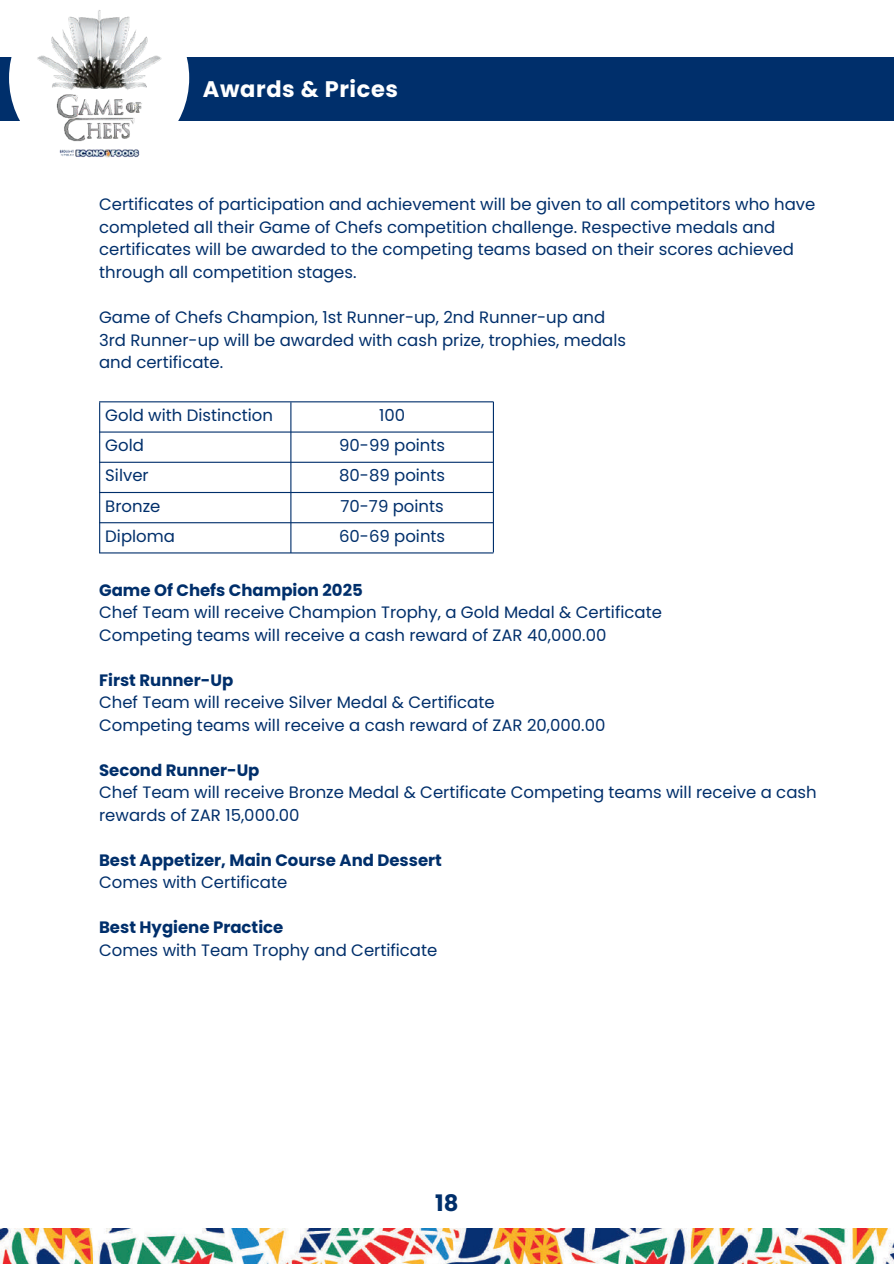
<style>
.page{position:relative;width:894px;height:1264px;background:#fff}
.page>*{position:absolute;margin:0;border:0;box-sizing:border-box;transform-origin:0 0}
.t1{font:700 22.8px "Poppins";color:#002f6b}
.t2{font:700 22.5px "Poppins";letter-spacing:.025em;color:#fff}
.t3{font:16.5px/22.5px "Poppins";color:#002f6b}
.t4{font:700 16.5px "Poppins";color:#002f6b}
</style>
<div class="page">
<img style="left:0;top:1228px;width:893px;height:35px">
<div style="left:0;top:58px;width:893px;height:63px;background:#002f6b"></div>
<svg style="left:9px;top:57px;width:180px;height:61px"></svg>
<img style="left:18px;top:10px;width:162px;height:148px">
<hr style="left:99px;top:431px;width:394px;height:1px;background:#002f6b">
<hr style="left:99px;top:461px;width:394px;height:2px;background:#002f6b">
<hr style="left:99px;top:492px;width:394px;height:1px;background:#002f6b">
<hr style="left:99px;top:522px;width:394px;height:1px;background:#002f6b">
<hr style="left:99px;top:552px;width:394px;height:1px;background:#002f6b">
<hr style="left:99px;top:401px;width:394px;height:1px;background:#002f6b">
<hr style="left:290px;top:402px;width:1px;height:151px;background:#002f6b">
<hr style="left:492px;top:402px;width:2px;height:150px;background:#002f6b">
<hr style="left:99px;top:402px;width:1px;height:151px;background:#002f6b">
<h2 class="t2" style="left:203px;top:73px;width:197px">Awards &amp; Prices</h2>
<p class="t3" style="left:99px;top:193px;width:717px">Certificates of participation and achievement will be given to all competitors who have completed all their Game of Chefs competition challenge. Respective medals and certificates will be awarded to the competing teams based on their scores achieved through all competition stages.</p>
<p class="t3" style="left:99px;top:306px;width:528px">Game of Chefs Champion, 1st Runner-up, 2nd Runner-up and<br>3rd Runner-up will be awarded with cash prize, trophies, medals and certificate.</p>
<p class="t3" style="left:105px;top:400px;width:169px;line-height:30.3px">Gold with Distinction<br>Gold<br>Silver<br>Bronze<br>Diploma</p>
<p class="t3" style="left:339px;top:399px;width:108px;line-height:30.3px;text-align:center">100<br>90-99 points<br>80-89 points<br>70-79 points<br>60-69 points</p>
<p class="t4" style="left:99px;top:578px;width:265px">Game Of Chefs Champion 2025</p>
<p class="t3" style="left:99px;top:601px;width:564px">Chef Team will receive Champion Trophy, a Gold Medal &amp; Certificate<br>Competing teams will receive a cash reward of ZAR 40,000.00</p>
<p class="t4" style="left:99px;top:668px;width:136px">First Runner-Up</p>
<p class="t3" style="left:99px;top:691px;width:507px">Chef Team will receive Silver Medal &amp; Certificate<br>Competing teams will receive a cash reward of ZAR 20,000.00</p>
<p class="t4" style="left:99px;top:758px;width:162px">Second Runner-Up</p>
<p class="t3" style="left:99px;top:781px;width:718px">Chef Team will receive Bronze Medal &amp; Certificate Competing teams will receive a cash rewards of ZAR 15,000.00</p>
<p class="t4" style="left:99px;top:848px;width:344px">Best Appetizer, Main Course And Dessert</p>
<p class="t3" style="left:99px;top:871px;width:190px">Comes with Certificate</p>
<p class="t4" style="left:99px;top:916px;width:186px">Best Hygiene Practice</p>
<p class="t3" style="left:99px;top:938px;width:339px">Comes with Team Trophy and Certificate</p>
<h1 class="t1" style="left:435px;top:1186px;width:25px">18</h1>
</div>
